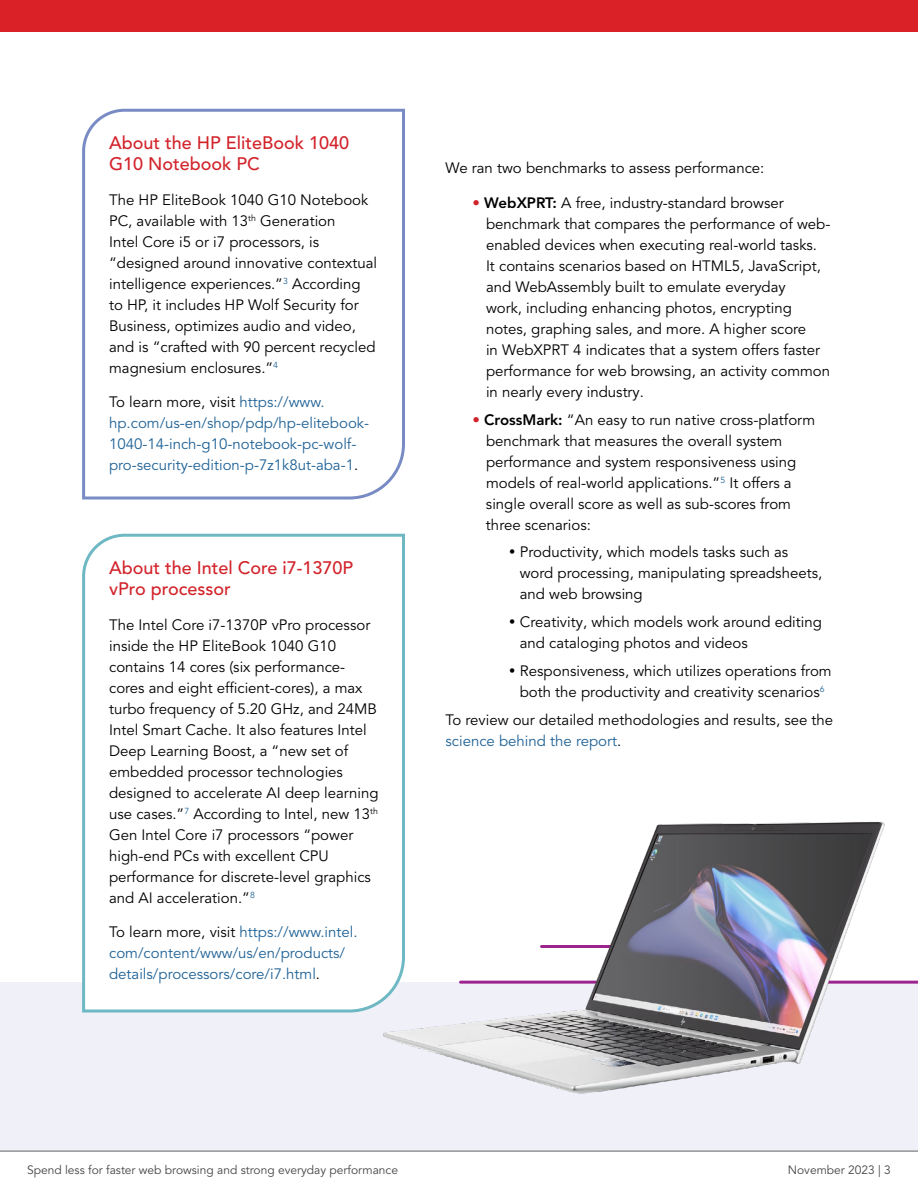
<style>
.page{position:relative;width:918px;height:1188px;background:#fff}
.page>*{position:absolute;margin:0;border:0;box-sizing:border-box;transform-origin:0 0}
.t1{font:500 18px/21.6px "Avenir LT Pro";color:#d2232a}
.t2{font:15px/21px "Avenir LT Pro";color:#000}
.t3{font:15px/21px "Avenir LT Pro";color:#1f6296}
.t4{font:12px "Avenir LT Pro";color:#464547}
.s1{color:#000}
.s2{color:#d2232a}
.s3{font-weight:800}
.s4{color:#1f6296}
</style>
<div class="page">
<div style="left:0;top:982px;width:918px;height:169px;background:#f0f0f8"></div>
<hr style="left:460px;top:981px;width:458px;height:3px;background:#9d248f">
<svg style="left:82px;top:108px;width:323px;height:392px"></svg>
<svg style="left:82px;top:533px;width:323px;height:480px"></svg>
<img style="left:381px;top:818px;width:507px;height:276px">
<hr style="left:0;top:1151px;width:918px;height:1px;background:#616264">
<div style="left:0;top:0;width:918px;height:32px;background:#da2128"></div>
<p class="t1" style="left:109px;top:132px;width:242px">About the HP EliteBook 1040<br>G10 Notebook PC</p>
<p class="t2" style="left:109px;top:189px;width:270px">The HP EliteBook 1040 G10 Notebook PC, available with 13<sup>th</sup> Generation<br>Intel Core i5 or i7 processors, is “designed around innovative contextual intelligence experiences.”<sup>3</sup> According to HP, it includes HP Wolf Security for Business, optimizes audio and video, and is “crafted with 90 percent recycled magnesium enclosures.”<sup>4</sup></p>
<p class="t3" style="left:109px;top:392px;width:262px"><span class="s1">To learn more, visit</span> https://www. hp.com/us-en/shop/pdp/hp-elitebook-1040-14-inch-g10-notebook-pc-wolf&shy;pro-security-edition-p-7z1k8ut-aba-1<span class="s1">.</span></p>
<p class="t1" style="left:109px;top:557px;width:246px">About the Intel Core i7-1370P vPro processor</p>
<p class="t2" style="left:109px;top:614px;width:271px">The Intel Core i7-1370P vPro processor inside the HP EliteBook 1040 G10 contains 14 cores (six performance&shy;cores and eight efficient-cores), a max turbo frequency of 5.20 GHz, and 24MB Intel Smart Cache. It also features Intel Deep Learning Boost, a “new set of embedded processor technologies designed to accelerate AI deep learning use cases.”<sup>7</sup> According to Intel, new 13<sup>th </sup>Gen Intel Core i7 processors “power high-end PCs with excellent CPU performance for discrete-level graphics and AI acceleration.”<sup>8</sup></p>
<p class="t3" style="left:109px;top:922px;width:250px"><span class="s1">To learn more, visit</span> https://www.intel. com/content/www/us/en/products/ details/processors/core/i7.html<span class="s1">.</span></p>
<p class="t2" style="left:446px;top:158px;width:320px">We ran two benchmarks to assess performance:</p>
<p class="t2" style="left:486px;top:192px;width:346px;text-indent:-14px"><span class="s2">•</span> <span class="s3">WebXPRT:</span> A free, industry-standard browser benchmark that compares the performance of web&shy;enabled devices when executing real-world tasks.<br>It contains scenarios based on HTML5, JavaScript, and WebAssembly built to emulate everyday<br>work, including enhancing photos, encrypting notes, graphing sales, and more. A higher score<br>in WebXPRT 4 indicates that a system offers faster performance for web browsing, an activity common in nearly every industry.</p>
<p class="t2" style="left:486px;top:409px;width:331px;text-indent:-13px"><span class="s2">•</span> <span class="s3">CrossMark:</span> “An easy to run native cross-platform benchmark that measures the overall system performance and system responsiveness using models of real-world applications.”<sup>5</sup> It offers a single overall score as well as sub-scores from three scenarios:</p>
<p class="t2" style="left:520px;top:542px;width:304px">Productivity, which models tasks such as word processing, manipulating spreadsheets, and web browsing</p>
<p class="t2" style="left:520px;top:612px;width:304px">Creativity, which models work around editing and cataloging photos and videos</p>
<p class="t2" style="left:520px;top:660px;width:313px">Responsiveness, which utilizes operations from both the productivity and creativity scenarios<sup>6</sup></p>
<p class="t2" style="left:446px;top:709px;width:389px">To review our detailed methodologies and results, see the <span class="s4">science behind the report</span>.</p>
<p class="t4" style="left:27px;top:1163px;width:373px">Spend less for faster web browsing and strong everyday performance</p>
<p class="t4" style="left:788px;top:1163px;width:105px">November 2023 | 3</p>
</div>
